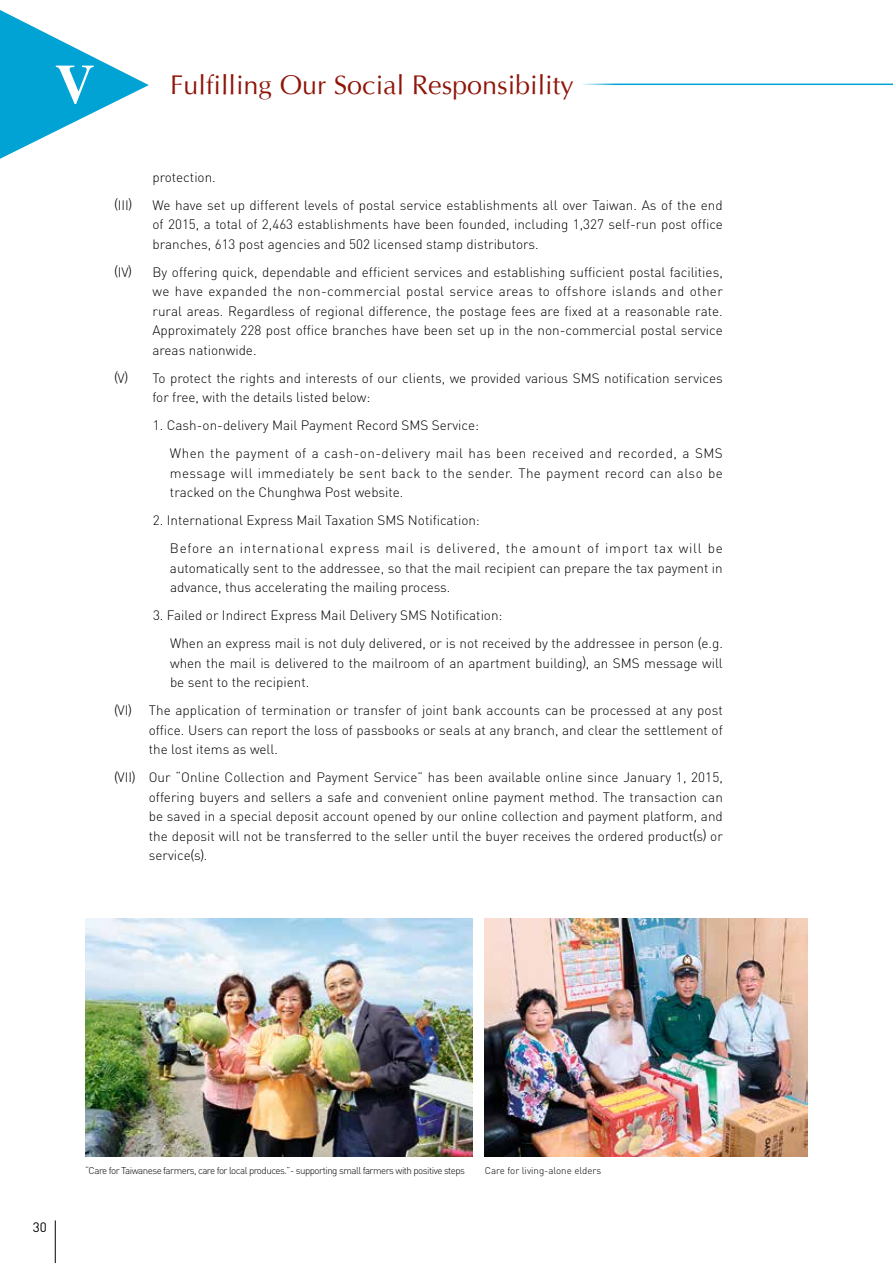
<style>
.page{position:relative;width:893px;height:1263px;background:#fff}
.page>*{position:absolute;margin:0;border:0;box-sizing:border-box;transform-origin:0 0}
.t1{font:700 55.35px "Times";color:#fff}
.t2{font:27px "Optima";color:#8e1508}
.t3{font:300 13.5px/19.5px "DIN";color:#000;text-align:justify}
.t4{font:300 13.5px/28px "DIN";letter-spacing:.025em;color:#000}
.t5{font:300 13.5px/28px "DIN";letter-spacing:.04em;color:#000}
.t6{font:13.5px "DIN";color:#000}
.t7{font:300 9.75px "DIN";letter-spacing:-.05em;color:#000}
.t8{font:300 9.75px "DIN";color:#000}
.s1{font-family:"Helvetica Neue LT Pro"}
</style>
<div class="page">
<hr style="left:55px;top:1220px;width:1px;height:43px;background:#000">
<hr style="left:581px;top:84px;width:312px;height:1px;background:#00a3d3">
<svg style="left:0;top:10px;width:149px;height:149px"></svg>
<img style="left:485px;top:919px;width:323px;height:238px">
<img style="left:85px;top:919px;width:387px;height:238px">
<h1 class="t1" style="left:55px;top:31px;width:41px">V</h1>
<h2 class="t2" style="left:170px;top:68px;width:405px">Fulfilling Our Social Responsibility</h2>
<p class="t3" style="left:153px;top:167px;width:65px">protection.</p>
<p class="t3" style="left:114px;top:195px;width:19px"><span class="s1">(</span>III<span class="s1">)</span></p>
<p class="t3" style="left:152px;top:195px;width:572px">We have set up different levels of postal service establishments all over Taiwan. As of the end of 2015, a total of 2,463 establishments have been founded, including 1,327 self-run post office branches, 613 post agencies and 502 licensed stamp distributors.</p>
<p class="t3" style="left:152px;top:262px;width:572px;text-indent:-38px"><span class="s1">(</span>IV<span class="s1">)</span> By offering quick, dependable and efficient services and establishing sufficient postal facilities, we have expanded the non-commercial postal service areas to offshore islands and other rural areas. Regardless of regional difference, the postage fees are fixed at a reasonable rate.<br>Approximately 228 post office branches have been set up in the non-commercial postal service areas nationwide.</p>
<p class="t3" style="left:152px;top:368px;width:572px;text-indent:-38px"><span class="s1">(</span>V<span class="s1">)</span> To protect the rights and interests of our clients, we provided various SMS notification services for free, with the details listed below:</p>
<p class="t4" style="left:170px;top:411px;width:554px;text-indent:-17px">1. Cash-on-delivery Mail Payment Record SMS Service:<br>When the payment of a cash-on-delivery mail has been received and recorded, a SMS</p>
<p class="t4" style="left:170px;top:463px;width:554px;line-height:19.5px">message will immediately be sent back to the sender. The payment record can also be tracked on the Chunghwa Post website.</p>
<p class="t5" style="left:170px;top:506px;width:554px;text-indent:-17px">2. International Express Mail Taxation SMS Notification:<br>Before an international express mail is delivered, the amount of import tax will be</p>
<p class="t3" style="left:170px;top:558px;width:554px">automatically sent to the addressee, so that the mail recipient can prepare the tax payment in advance, thus accelerating the mailing process.</p>
<p class="t3" style="left:170px;top:601px;width:554px;line-height:28px;text-indent:-17px">3. Failed or Indirect Express Mail Delivery SMS Notification:<br>When an express mail is not duly delivered, or is not received by the addressee in person <span class="s1">(</span>e.g.</p>
<p class="t3" style="left:170px;top:653px;width:554px">when the mail is delivered to the mailroom of an apartment building<span class="s1">)</span>, an SMS message will be sent to the recipient.</p>
<p class="t3" style="left:149px;top:700px;width:576px;text-indent:-34px"><span class="s1">(</span>VI<span class="s1">)</span> The application of termination or transfer of joint bank accounts can be processed at any post office. Users can report the loss of passbooks or seals at any branch, and clear the settlement of the lost items as well.</p>
<p class="t3" style="left:149px;top:767px;width:576px;text-indent:-34px"><span class="s1">(</span>VII<span class="s1">)</span> Our “Online Collection and Payment Service” has been available online since January 1, 2015, offering buyers and sellers a safe and convenient online payment method. The transaction can be saved in a special deposit account opened by our online collection and payment platform, and the deposit will not be transferred to the seller until the buyer receives the ordered product<span class="s1">(</span>s<span class="s1">)</span> or service<span class="s1">(</span>s<span class="s1">)</span>.</p>
<p class="t6" style="left:33px;top:1219px;width:16px">30</p>
<p class="t7" style="left:85px;top:1164px;width:381px">“Care for Taiwanese farmers, care for local produces.”- supporting small farmers with positive steps</p>
<p class="t8" style="left:485px;top:1164px;width:118px">Care for living-alone elders</p>
</div>
